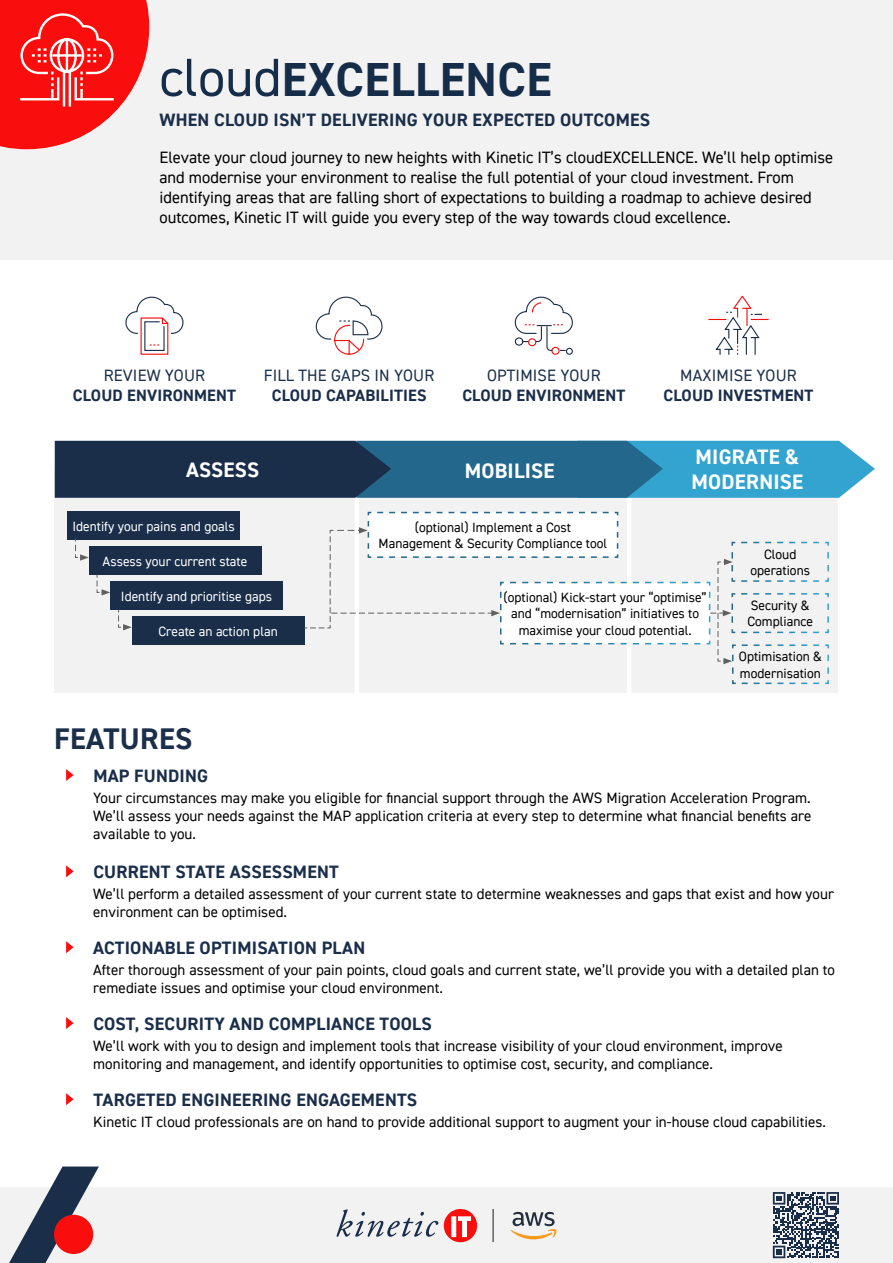
<style>
.page{position:relative;width:893px;height:1263px;background:#fff}
.page>*{position:absolute;margin:0;border:0;box-sizing:border-box;transform-origin:0 0}
.t1{font:700 48px "DIN2014";letter-spacing:.01em;color:#162d4a}
.t2{font:700 30px "DIN2014";letter-spacing:.01em;color:#1b2e4a}
.t3{font:700 21px/25.2px "DIN2014";letter-spacing:.01em;color:#fff}
.t4{font:700 18px "DIN2014";letter-spacing:.015em;color:#1a2e4a}
.t5{font:16.5px/19.8px "DIN2014";color:#000}
.t6{font:700 16.5px "DIN2014";letter-spacing:.01em;color:#1a2e4a}
.t7{font:16.5px "DIN2014";letter-spacing:.01em;color:#1a2e4a}
.t8{font:15px/18px "DIN2014";letter-spacing:.005em;color:#000}
.t9{font:13.5px/16.2px "DIN2014";color:#000;text-align:center}
.t10{font:13.5px "DIN2014";color:#fff}
.s1{font-weight:400;font-size:54px}
</style>
<div class="page">
<div style="left:0;top:1187px;width:893px;height:76px;background:#f2f2f2"></div>
<svg style="left:9px;top:1166px;width:90px;height:97px"></svg>
<div style="left:54px;top:1215px;width:39px;height:39px;background:#fa0d0d;border-radius:50%"></div>
<div style="left:55px;top:469px;width:783px;height:223px;background:#f2f2f2"></div>
<hr style="left:355px;top:468px;width:4px;height:225px;background:#fff">
<hr style="left:627px;top:468px;width:4px;height:225px;background:#fff">
<div style="left:0;top:0;width:893px;height:259px;background:#f2f2f2"></div>
<div style="left:67px;top:512px;width:173px;height:28px;background:#1a2e4a"></div>
<div style="left:89px;top:547px;width:172px;height:28px;background:#1a2e4a"></div>
<div style="left:110px;top:581px;width:173px;height:29px;background:#1a2e4a"></div>
<div style="left:132px;top:616px;width:172px;height:28px;background:#1a2e4a"></div>
<svg style="left:55px;top:441px;width:820px;height:57px;background:#286486"></svg>
<svg style="left:125px;top:296px;width:59px;height:59px"></svg>
<svg style="left:315px;top:296px;width:68px;height:59px"></svg>
<svg style="left:514px;top:296px;width:59px;height:59px"></svg>
<svg style="left:708px;top:295px;width:61px;height:60px"></svg>
<svg style="left:773px;top:1192px;width:66px;height:66px"></svg>
<svg style="left:0;top:0;width:149px;height:149px"></svg>
<svg style="left:75px;top:538px;width:14px;height:23px"></svg>
<svg style="left:96px;top:575px;width:14px;height:20px"></svg>
<svg style="left:118px;top:609px;width:14px;height:21px"></svg>
<svg style="left:304px;top:511px;width:525px;height:174px"></svg>
<svg style="left:66px;top:769px;width:8px;height:12px"></svg>
<svg style="left:66px;top:865px;width:8px;height:12px"></svg>
<svg style="left:66px;top:941px;width:8px;height:12px"></svg>
<svg style="left:66px;top:1017px;width:8px;height:12px"></svg>
<svg style="left:66px;top:1093px;width:8px;height:12px"></svg>
<hr style="left:492px;top:1209px;width:2px;height:33px;background:#616161">
<svg style="left:336px;top:1209px;width:142px;height:34px"></svg>
<svg style="left:510px;top:1212px;width:47px;height:27px"></svg>
<h1 class="t1" style="left:159px;top:62px;width:394px"><span class="s1">cloud</span>EXCELLENCE</h1>
<p class="t4" style="left:160px;top:113px;width:492px">WHEN CLOUD ISN’T DELIVERING YOUR EXPECTED OUTCOMES</p>
<p class="t5" style="left:159px;top:148px;width:675px">Elevate your cloud journey to new heights with Kinetic IT’s cloudEXCELLENCE. We’ll help optimise and modernise your environment to realise the full potential of your cloud investment. From identifying areas that are falling short of expectations to building a roadmap to achieve desired outcomes, Kinetic IT will guide you every step of the way towards cloud excellence.</p>
<p class="t7" style="left:104px;top:368px;width:103px">REVIEW YOUR</p>
<p class="t6" style="left:73px;top:389px;width:164px">CLOUD ENVIRONMENT</p>
<p class="t7" style="left:264px;top:368px;width:172px">FILL THE GAPS IN YOUR</p>
<p class="t6" style="left:272px;top:389px;width:156px">CLOUD CAPABILITIES</p>
<p class="t7" style="left:487px;top:368px;width:115px">OPTIMISE YOUR</p>
<p class="t6" style="left:462px;top:389px;width:164px">CLOUD ENVIRONMENT</p>
<p class="t7" style="left:680px;top:368px;width:118px">MAXIMISE YOUR</p>
<p class="t6" style="left:664px;top:389px;width:151px">CLOUD INVESTMENT</p>
<h3 class="t3" style="left:186px;top:459px;width:75px">ASSESS</h3>
<h3 class="t3" style="left:465px;top:460px;width:91px">MOBILISE</h3>
<h3 class="t3" style="left:691px;top:446px;width:113px">MIGRATE &amp;<br>MODERNISE</h3>
<p class="t10" style="left:72px;top:520px;width:164px">Identify your pains and goals</p>
<p class="t10" style="left:103px;top:555px;width:146px">Assess your current state</p>
<p class="t10" style="left:121px;top:590px;width:153px">Identify and prioritise gaps</p>
<p class="t10" style="left:158px;top:625px;width:121px">Create an action plan</p>
<h2 class="t2" style="left:54px;top:728px;width:140px">FEATURES</h2>
<p class="t9" style="left:379px;top:520px;width:230px">(optional) Implement a Cost<br>Management &amp; Security Compliance tool</p>
<p class="t9" style="left:504px;top:590px;width:205px">(optional) Kick-start your “optimise” and “modernisation” initiatives to maximise your cloud potential.</p>
<p class="t9" style="left:750px;top:547px;width:61px">Cloud operations</p>
<p class="t9" style="left:747px;top:598px;width:67px;text-align:left">Security &amp;<br>Compliance</p>
<p class="t9" style="left:739px;top:649px;width:85px;text-align:left">Optimisation &amp; modernisation</p>
<p class="t4" style="left:93px;top:769px;width:116px">MAP FUNDING</p>
<p class="t8" style="left:93px;top:789px;width:720px;text-align:justify">Your circumstances may make you eligible for 昀椀nancial support through the AWS Migration Acceleration Program.<br>We’ll assess your needs against the MAP application criteria at every step to determine what 昀椀nancial bene昀椀ts are available to you.</p>
<p class="t4" style="left:93px;top:866px;width:247px">CURRENT STATE ASSESSMENT</p>
<p class="t8" style="left:93px;top:885px;width:742px">We’ll perform a detailed assessment of your current state to determine weaknesses and gaps that exist and how your environment can be optimised.</p>
<p class="t4" style="left:93px;top:941px;width:273px">ACTIONABLE OPTIMISATION PLAN</p>
<p class="t8" style="left:93px;top:961px;width:743px">After thorough assessment of your pain points, cloud goals and current state, we’ll provide you with a detailed plan to remediate issues and optimise your cloud environment.</p>
<p class="t4" style="left:93px;top:1017px;width:340px">COST, SECURITY AND COMPLIANCE TOOLS</p>
<p class="t8" style="left:93px;top:1037px;width:691px">We’ll work with you to design and implement tools that increase visibility of your cloud environment, improve monitoring and management, and identify opportunities to optimise cost, security, and compliance.</p>
<p class="t4" style="left:93px;top:1093px;width:325px">TARGETED ENGINEERING ENGAGEMENTS</p>
<p class="t8" style="left:93px;top:1113px;width:734px">Kinetic IT cloud professionals are on hand to provide additional support to augment your in-house cloud capabilities.</p>
</div>
